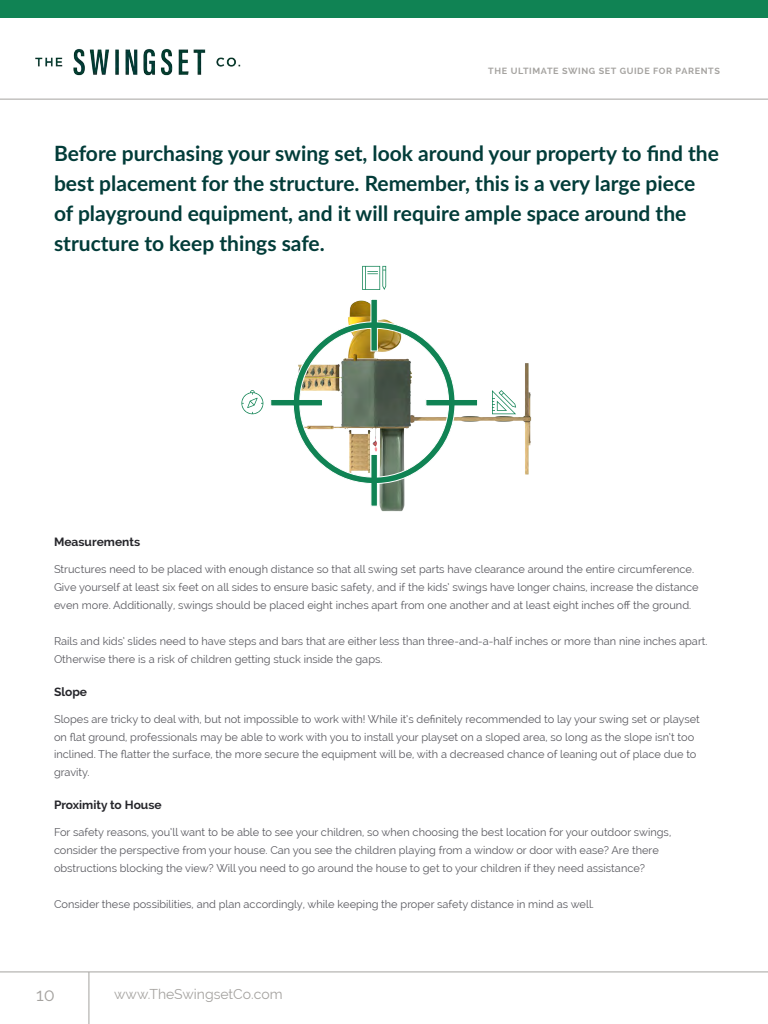
<style>
.page{position:relative;width:768px;height:1024px;background:#fff}
.page>*{position:absolute;margin:0;border:0;box-sizing:border-box;transform-origin:0 0}
.Subtitle{font:700 21px/30px "Lato";color:#023c39}
.t1{font:18px "Raleway";color:#a5a3a0}
.t2{font:14px "Raleway";color:#a5a3a0}
.Paragraph_Bold{font:700 12px "Raleway";color:#26262b}
.Paragraph_Regular{font:11px/18px "Raleway";color:#5a5a60}
.t3{font:700 9px "Raleway";letter-spacing:.07em;color:#a5a3a0}
</style>
<div class="page">
<div style="left:0;top:0;width:768px;height:18px;background:#108354"></div>
<img style="left:35px;top:48px;width:206px;height:28px">
<hr style="left:0;top:99px;width:768px;height:1px;background:#a5a3a0">
<hr style="left:0;top:972px;width:768px;height:1px;background:#a5a3a0">
<hr style="left:89px;top:972px;width:1px;height:52px;background:#a5a3a0">
<img style="left:250px;top:277px;width:282px;height:235px">
<svg style="left:270px;top:298px;width:209px;height:209px"></svg>
<svg style="left:492px;top:390px;width:24px;height:24px"></svg>
<svg style="left:241px;top:390px;width:22px;height:24px"></svg>
<svg style="left:362px;top:266px;width:24px;height:24px"></svg>
<p class="t3" style="left:488px;top:66px;width:233px">THE ULTIMATE SWING SET GUIDE FOR PARENTS</p>
<p class="Subtitle" style="left:54px;top:137px;width:667px">Before purchasing your swing set, look around your property to find the best placement for the structure. Remember, this is a very large piece of playground equipment, and it will require ample space around the structure to keep things safe.</p>
<p class="Paragraph_Bold" style="left:54px;top:535px;width:88px">Measurements</p>
<p class="Paragraph_Regular" style="left:54px;top:560px;width:646px">Structures need to be placed with enough distance so that all swing set parts have clearance around the entire circumference.<br>Give yourself at least six feet on all sides to ensure basic safety, and if the kids’ swings have longer chains, increase the distance even more. Additionally, swings should be placed eight inches apart from one another and at least eight inches off the ground.</p>
<p class="Paragraph_Regular" style="left:54px;top:632px;width:655px">Rails and kids’ slides need to have steps and bars that are either less than three-and-a-half inches or more than nine inches apart.<br>Otherwise there is a risk of children getting stuck inside the gaps.</p>
<p class="Paragraph_Bold" style="left:54px;top:684px;width:35px">Slope</p>
<p class="Paragraph_Regular" style="left:54px;top:710px;width:647px">Slopes are tricky to deal with, but not impossible to work with! While it’s definitely recommended to lay your swing set or playset on flat ground, professionals may be able to work with you to install your playset on a sloped area, so long as the slope isn’t too inclined. The flatter the surface, the more secure the equipment will be, with a decreased chance of leaning out of place due to gravity.</p>
<p class="Paragraph_Bold" style="left:54px;top:798px;width:109px">Proximity to House</p>
<p class="Paragraph_Regular" style="left:54px;top:823px;width:619px">For safety reasons, you’ll want to be able to see your children, so when choosing the best location for your outdoor swings, consider the perspective from your house. Can you see the children playing from a window or door with ease? Are there obstructions blocking the view? Will you need to go around the house to get to your children if they need assistance?</p>
<p class="Paragraph_Regular" style="left:54px;top:895px;width:541px">Consider these possibilities, and plan accordingly, while keeping the proper safety distance in mind as well.</p>
<h2 class="t1" style="left:36px;top:985px;width:20px">10</h2>
<p class="t2" style="left:114px;top:985px;width:170px">www.TheSwingsetCo.com</p>
</div>
